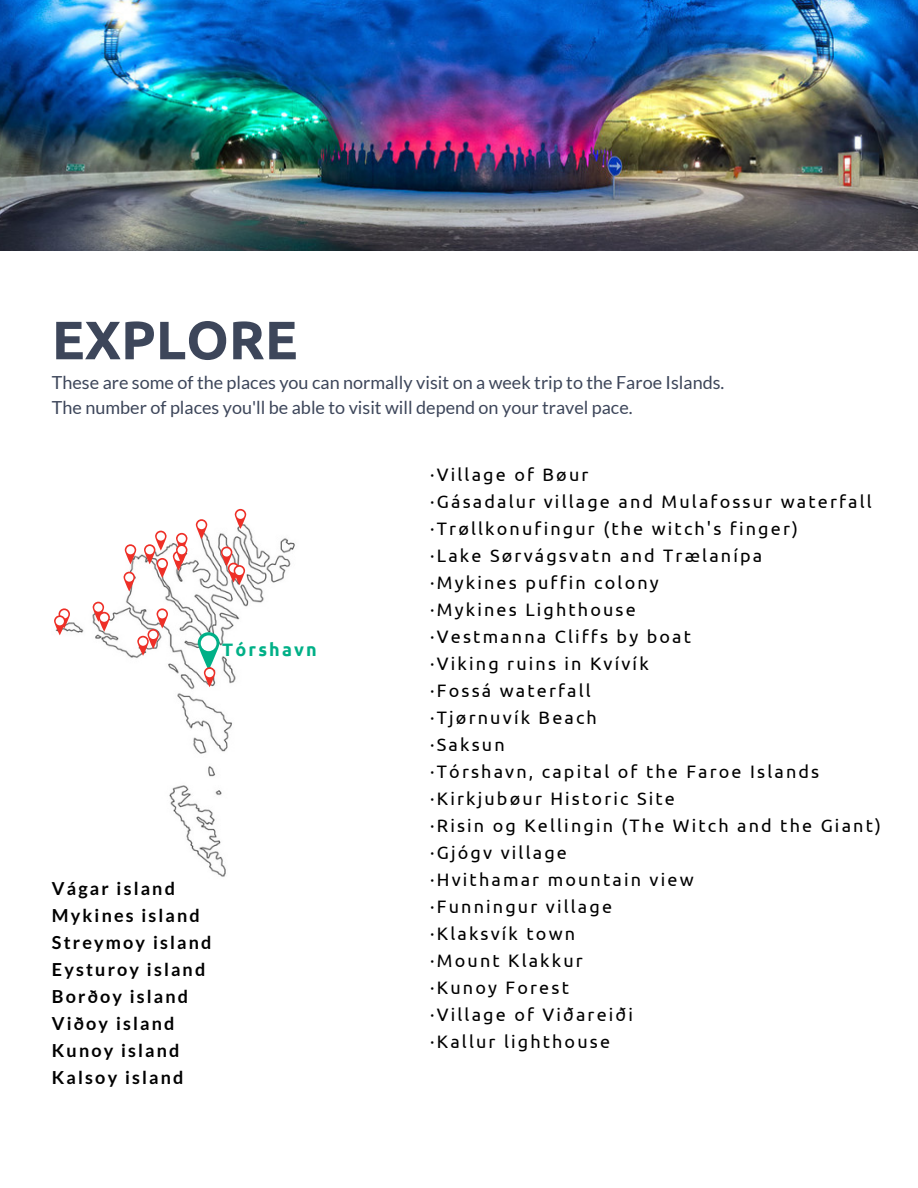
<style>
.page{position:relative;width:918px;height:1188px;background:#fff}
.page>*{position:absolute;margin:0;border:0;box-sizing:border-box;transform-origin:0 0}
.t1{font:700 54px "Ubuntu";color:#3d465a}
.t2{font:18px "Ubuntu";letter-spacing:.12em;color:#000}
.t3{font:18px "Lato";color:#3d465a}
.t4{font:700 18px "Lato";letter-spacing:.12em;color:#000}
.t5{font:700 18px "Ubuntu";letter-spacing:.12em;color:#00b087}
</style>
<div class="page">
<img style="left:0;top:0;width:918px;height:250px">
<img style="left:59px;top:523px;width:236px;height:354px">
<svg style="left:93px;top:602px;width:17px;height:30px"></svg>
<div style="left:100px;top:614px;width:8px;height:8px;background:#fefefe;border-radius:50%"></div>
<svg style="left:125px;top:544px;width:11px;height:20px"></svg>
<div style="left:126px;top:546px;width:9px;height:8px;background:#fefefe;border-radius:50%"></div>
<svg style="left:124px;top:572px;width:11px;height:20px"></svg>
<div style="left:125px;top:573px;width:8px;height:9px;background:#fefefe;border-radius:50%"></div>
<svg style="left:198px;top:632px;width:22px;height:55px"></svg>
<div style="left:205px;top:669px;width:9px;height:8px;background:#fefefe;border-radius:50%"></div>
<svg style="left:235px;top:509px;width:11px;height:20px"></svg>
<div style="left:236px;top:511px;width:9px;height:8px;background:#fefefe;border-radius:50%"></div>
<svg style="left:221px;top:547px;width:24px;height:38px"></svg>
<div style="left:235px;top:567px;width:9px;height:8px;background:#fefefe;border-radius:50%"></div>
<svg style="left:137px;top:608px;width:31px;height:48px"></svg>
<div style="left:149px;top:631px;width:8px;height:8px;background:#fefefe;border-radius:50%"></div>
<svg style="left:196px;top:519px;width:11px;height:20px"></svg>
<div style="left:197px;top:521px;width:9px;height:8px;background:#fefefe;border-radius:50%"></div>
<svg style="left:54px;top:608px;width:16px;height:27px"></svg>
<div style="left:56px;top:617px;width:8px;height:8px;background:#fefefe;border-radius:50%"></div>
<svg style="left:144px;top:531px;width:43px;height:47px"></svg>
<div style="left:178px;top:546px;width:8px;height:8px;background:#fefefe;border-radius:50%"></div>
<p class="t1" style="left:52px;top:309px;width:247px">EXPLORE</p>
<p class="t3" style="left:52px;top:371px;width:674px">These are some of the places you can normally visit on a week trip to the Faroe Islands.</p>
<p class="t3" style="left:52px;top:396px;width:582px">The number of places you'll be able to visit will depend on your travel pace.</p>
<p class="t5" style="left:222px;top:639px;width:96px">Tórshavn</p>
<p class="t4" style="left:52px;top:878px;width:125px">Vágar island</p>
<p class="t4" style="left:52px;top:905px;width:149px">Mykines island</p>
<p class="t4" style="left:52px;top:932px;width:161px">Streymoy island</p>
<p class="t4" style="left:52px;top:959px;width:155px">Eysturoy island</p>
<p class="t4" style="left:52px;top:986px;width:138px">Borðoy island</p>
<p class="t4" style="left:52px;top:1013px;width:124px">Viðoy island</p>
<p class="t4" style="left:52px;top:1040px;width:129px">Kunoy island</p>
<p class="t4" style="left:52px;top:1067px;width:133px">Kalsoy island</p>
<p class="t2" style="left:430px;top:465px;width:160px">·Village of Bøur</p>
<p class="t2" style="left:430px;top:492px;width:443px">·Gásadalur village and Mulafossur waterfall</p>
<p class="t2" style="left:430px;top:519px;width:369px">·Trøllkonufingur (the witch's finger)</p>
<p class="t2" style="left:430px;top:546px;width:334px">·Lake Sørvágsvatn and Trælanípa</p>
<p class="t2" style="left:430px;top:573px;width:230px">·Mykines puffin colony</p>
<p class="t2" style="left:430px;top:600px;width:207px">·Mykines Lighthouse</p>
<p class="t2" style="left:430px;top:627px;width:262px">·Vestmanna Cliffs by boat</p>
<p class="t2" style="left:430px;top:654px;width:220px">·Viking ruins in Kvívík</p>
<p class="t2" style="left:430px;top:681px;width:162px">·Fossá waterfall</p>
<p class="t2" style="left:430px;top:708px;width:168px">·Tjørnuvík Beach</p>
<p class="t2" style="left:430px;top:735px;width:76px">·Saksun</p>
<p class="t2" style="left:430px;top:762px;width:390px">·Tórshavn, capital of the Faroe Islands</p>
<p class="t2" style="left:430px;top:789px;width:246px">·Kirkjubøur Historic Site</p>
<p class="t2" style="left:430px;top:816px;width:452px">·Risin og Kellingin (The Witch and the Giant)</p>
<p class="t2" style="left:430px;top:843px;width:138px">·Gjógv village</p>
<p class="t2" style="left:430px;top:870px;width:265px">·Hvithamar mountain view</p>
<p class="t2" style="left:430px;top:897px;width:183px">·Funningur village</p>
<p class="t2" style="left:430px;top:924px;width:146px">·Klaksvík town</p>
<p class="t2" style="left:430px;top:951px;width:154px">·Mount Klakkur</p>
<p class="t2" style="left:430px;top:978px;width:140px">·Kunoy Forest</p>
<p class="t2" style="left:430px;top:1005px;width:204px">·Village of Viðareiði</p>
<p class="t2" style="left:430px;top:1032px;width:181px">·Kallur lighthouse</p>
</div>
